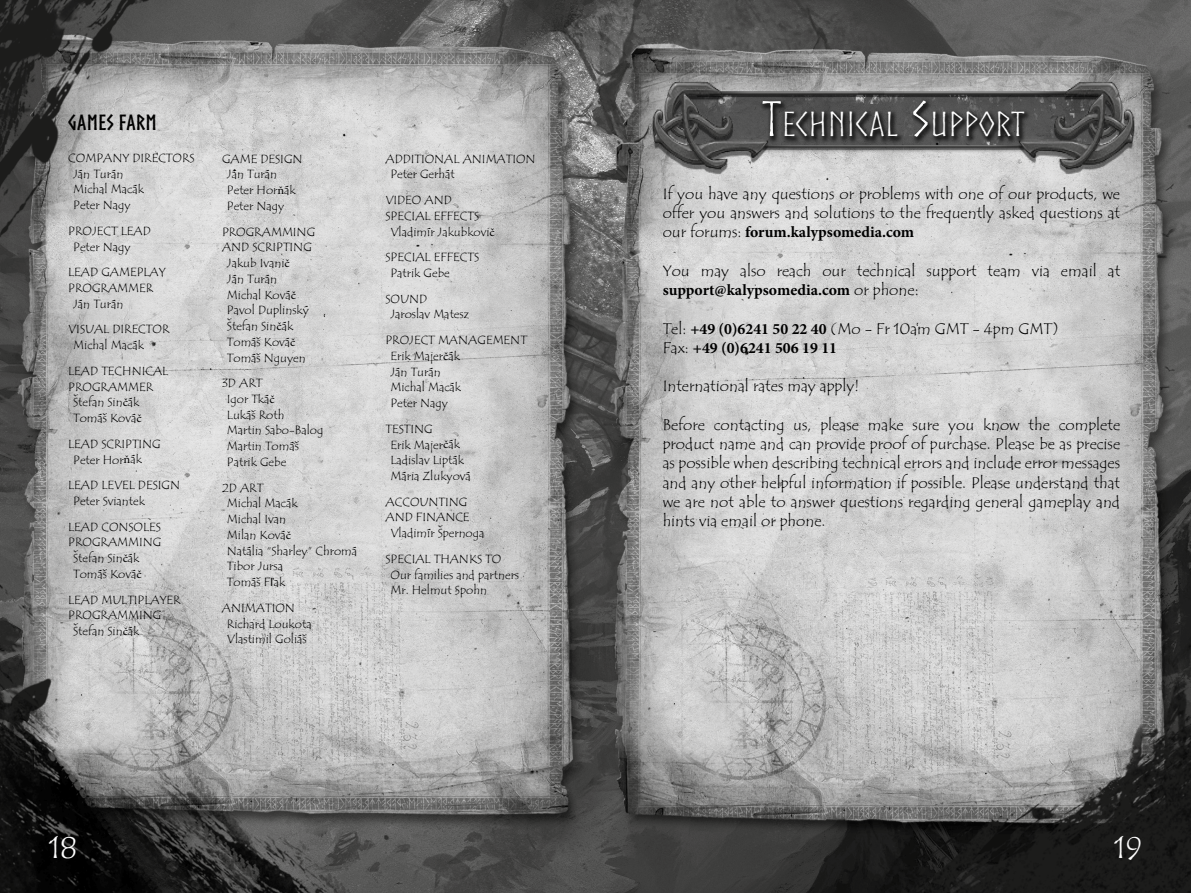
<style>
.page{position:relative;width:1191px;height:893px;background:#fff}
.page>*{position:absolute;margin:0;border:0;box-sizing:border-box;transform-origin:0 0}
.t1{font:33.07px "Norse";color:#fff;scale:1.22 1}
.t2{font:31.5px "Tempus Sans ITC";color:#fff}
.t3{font:700 21px "Norse";color:#000;scale:1.1 1}
.t4{font:15.75px/19.2px "Tempus Sans ITC";color:#000}
.t5{font:700 15.75px "Minion Pro";color:#000}
.t6{font:12.25px/15.8px "Tempus Sans ITC";color:#000}
.s1{font-family:"Minion Pro";font-size:11.38px}
.s2{font-family:"Arial";font-size:11.38px}
.s3{font-size:47.25px}
.s4{font-family:"Tempus Sans ITC";font-weight:400}
.s5{font-family:"Minion Pro";font-weight:700}
</style>
<div class="page">
<img style="left:0;top:0;width:1191px;height:893px">
<img style="left:652px;top:82px;width:482px;height:93px">
<div style="left:758px;top:99px;width:273px;height:46px;background:#000;opacity:.75"></div>
<h3 class="t3" style="left:68px;top:111px;width:82px">GAMES FARM</h3>
<p class="t6" style="left:73px;top:150px;width:123px;text-indent:-5px">COMPANY DIRECTORS<br>Ján Turán<br>Michal Macák<br>Peter Nagy</p>
<p class="t6" style="left:73px;top:223px;width:79px;text-indent:-5px">PROJECT LEAD<br>Peter Nagy</p>
<p class="t6" style="left:68px;top:265px;width:99px">LEAD GAMEPLAY</p>
<p class="t6" style="left:68px;top:280px;width:87px">PROGRAMMER</p>
<p class="t6" style="left:73px;top:296px;width:52px">Ján Turán</p>
<p class="t6" style="left:73px;top:322px;width:98px;text-indent:-5px">VISUAL DIRECTOR<br>Michal Macák</p>
<p class="t6" style="left:68px;top:363px;width:101px">LEAD TECHNICAL</p>
<p class="t6" style="left:68px;top:379px;width:87px">PROGRAMMER</p>
<p class="t6" style="left:73px;top:395px;width:68px">Štefan Sin<span class="s1">č</span>ák</p>
<p class="t6" style="left:73px;top:410px;width:70px">Tomáš Ková<span class="s1">č</span></p>
<p class="t6" style="left:73px;top:436px;width:89px;text-indent:-5px">LEAD SCRIPTING<br>Peter Hor<span class="s1">ň</span>ák</p>
<p class="t6" style="left:73px;top:477px;width:108px;text-indent:-5px">LEAD LEVEL DESIGN<br>Peter Sviantek</p>
<p class="t6" style="left:68px;top:519px;width:94px">LEAD CONSOLES</p>
<p class="t6" style="left:68px;top:535px;width:95px">PROGRAMMING</p>
<p class="t6" style="left:73px;top:550px;width:68px">Štefan Sin<span class="s1">č</span>ák</p>
<p class="t6" style="left:73px;top:566px;width:70px">Tomáš Ková<span class="s1">č</span></p>
<p class="t6" style="left:68px;top:592px;width:114px">LEAD MULTIPLAYER</p>
<p class="t6" style="left:68px;top:608px;width:95px">PROGRAMMING</p>
<p class="t6" style="left:73px;top:623px;width:68px">Štefan Sin<span class="s1">č</span>ák</p>
<p class="t6" style="left:227px;top:151px;width:77px;text-indent:-5px">GAME DESIGN<br>Ján Turán<br>Peter Hor<span class="s1">ň</span>ák<br>Peter Nagy</p>
<p class="t6" style="left:222px;top:224px;width:95px">PROGRAMMING</p>
<p class="t6" style="left:222px;top:240px;width:91px">AND SCRIPTING</p>
<p class="t6" style="left:227px;top:255px;width:64px">Jakub Ivani<span class="s1">č</span></p>
<p class="t6" style="left:227px;top:271px;width:52px">Ján Turán</p>
<p class="t6" style="left:227px;top:287px;width:71px">Michal Ková<span class="s1">č</span></p>
<p class="t6" style="left:227px;top:303px;width:84px">Pavol Duplinský</p>
<p class="t6" style="left:227px;top:318px;width:68px">Štefan Sin<span class="s1">č</span>ák</p>
<p class="t6" style="left:227px;top:334px;width:70px">Tomáš Ková<span class="s1">č</span></p>
<p class="t6" style="left:227px;top:350px;width:80px">Tomáš Nguyen</p>
<p class="t6" style="left:227px;top:375px;width:98px;text-indent:-5px">3D ART<br>Igor Tká<span class="s1">č<br></span>Lukáš Roth<br>Martin Sabo-Balog<br>Martin Tomáš<br>Patrik Gebe</p>
<p class="t6" style="left:227px;top:480px;width:132px;text-indent:-5px">2D ART<br>Michal Macák<br>Michal Ivan<br>Milan Ková<span class="s1">č<br></span>Natália “Sharley” Chromá<br>Tibor Jursa<br>Tomáš F<span class="s2">ľ</span>ak</p>
<p class="t6" style="left:227px;top:600px;width:86px;text-indent:-5px">ANIMATION<br>Richard Loukota<br>Vlastimil Goliáš</p>
<p class="t6" style="left:390px;top:151px;width:147px;text-indent:-5px">ADDITIONAL ANIMATION<br>Peter Gerhát</p>
<p class="t6" style="left:385px;top:192px;width:68px">VIDEO AND</p>
<p class="t6" style="left:385px;top:208px;width:95px">SPECIAL EFFECTS</p>
<p class="t6" style="left:390px;top:224px;width:106px">Vladimír Jakubkovi<span class="s1">č</span></p>
<p class="t6" style="left:390px;top:249px;width:90px;text-indent:-5px">SPECIAL EFFECTS<br>Patrik Gebe</p>
<p class="t6" style="left:390px;top:291px;width:80px;text-indent:-5px">SOUND<br>Jaroslav Matesz</p>
<p class="t6" style="left:390px;top:332px;width:138px;text-indent:-5px">PROJECT MANAGEMENT<br>Erik Majer<span class="s1">č</span>ák<br>Ján Turán<br>Michal Macák<br>Peter Nagy</p>
<p class="t6" style="left:390px;top:421px;width:82px;text-indent:-5px">TESTING<br>Erik Majer<span class="s1">č</span>ák<br>Ladislav Lipták<br>Mária Zlukyová</p>
<p class="t6" style="left:385px;top:494px;width:83px">ACCOUNTING</p>
<p class="t6" style="left:385px;top:510px;width:86px">AND FINANCE</p>
<p class="t6" style="left:390px;top:525px;width:95px">Vladimír Špernoga</p>
<p class="t6" style="left:390px;top:551px;width:130px;text-indent:-5px">SPECIAL THANKS TO<br>Our families and partners<br>Mr. Helmut Spohn</p>
<h1 class="t1" style="left:761px;top:106px;width:217px"><span class="s3">T</span>ECHNICAL <span class="s3">S</span>UPPORT</h1>
<p class="t4" style="left:662px;top:184px;width:459px">If you have any questions or problems with one of our products, we offer you answers and solutions to the frequently asked questions at</p>
<p class="t5" style="left:662px;top:221px;width:253px"><span class="s4">our forums:</span> forum.kalypsomedia.com</p>
<p class="t4" style="left:662px;top:261px;width:459px">You may also reach our technical support team via email at</p>
<p class="t5" style="left:662px;top:279px;width:257px">support@kalypsomedia.com <span class="s4">or phone:</span></p>
<p class="t4" style="left:662px;top:319px;width:397px">Tel: <span class="s5">+49 (0)6241 50 22 40</span> (Mo - Fr 10am GMT - 4pm GMT)</p>
<p class="t5" style="left:662px;top:337px;width:176px"><span class="s4">Fax:</span> +49 (0)6241 506 19 11</p>
<p class="t4" style="left:662px;top:377px;width:198px">International rates may apply!</p>
<p class="t4" style="left:662px;top:415px;width:459px;text-align:justify">Before contacting us, please make sure you know the complete product name and can provide proof of purchase. Please be as precise as possible when describing technical errors and include error messages and any other helpful information if possible. Please understand that we are not able to answer questions regarding general gameplay and hints via email or phone.</p>
<h2 class="t2" style="left:49px;top:827px;width:30px">18</h2>
<h2 class="t2" style="left:1114px;top:827px;width:29px">19</h2>
</div>
